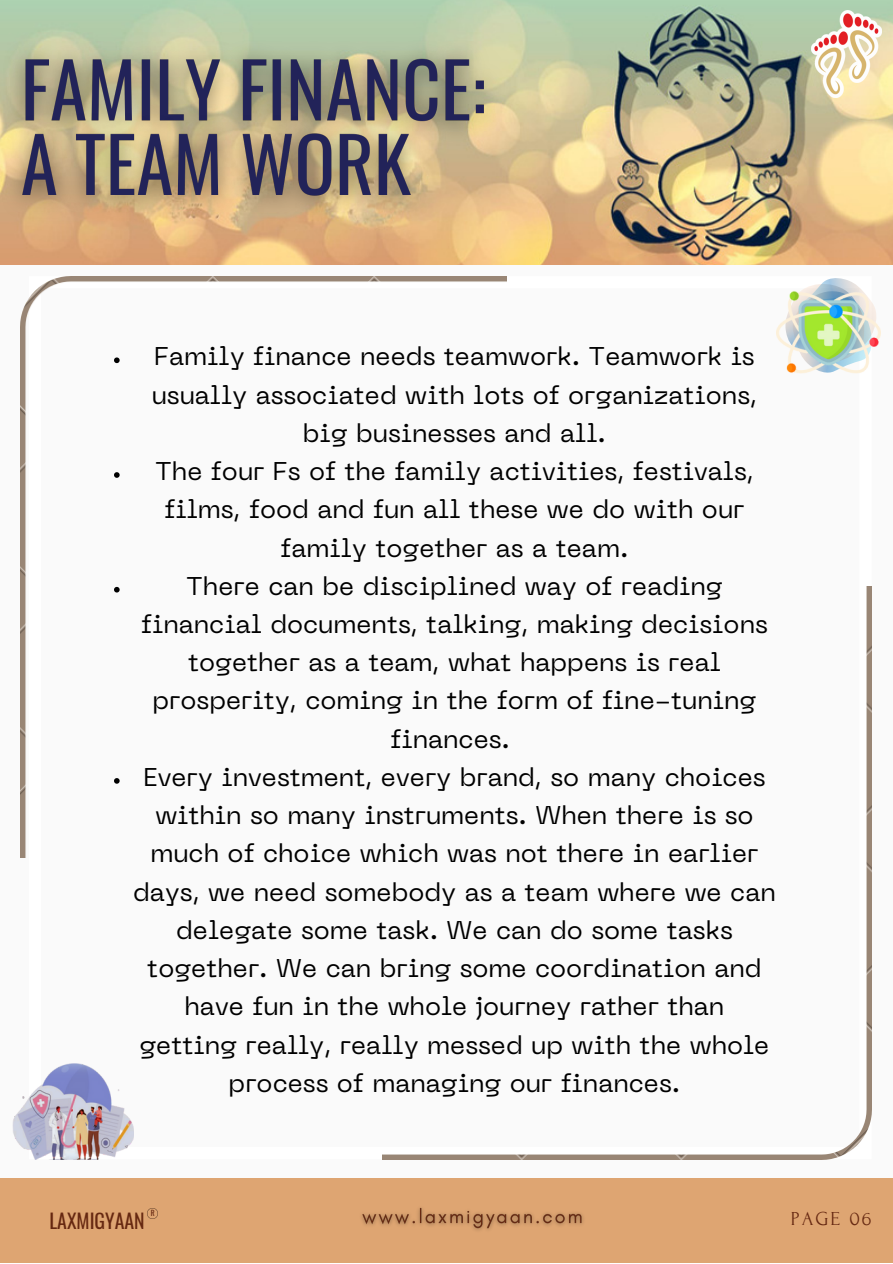
<style>
.page{position:relative;width:893px;height:1264px;background:#fff}
.page>*{position:absolute;margin:0;border:0;box-sizing:border-box;transform-origin:0 0}
.t1{font:25.5px/38.2px "PP Neue Machina";color:#000;text-align:center}
.t2{font:19.8px "Oswald";color:#662811}
.t3{font:19.8px "Forum";letter-spacing:.1em;color:#662811}
.t4{font:7.5px "Oswald";color:#662811}
</style>
<div class="page">
<div style="left:0;top:0;width:892px;height:1262px;background:#fafafa"></div>
<div style="left:0;top:1177px;width:892px;height:85px;background:#dea572"></div>
<img style="left:382px;top:586px;width:489px;height:573px">
<img style="left:776px;top:280px;width:104px;height:94px">
<img style="left:12px;top:1063px;width:122px;height:96px">
<img style="left:21px;top:276px;width:486px;height:581px">
<svg style="left:114px;top:357px;width:6px;height:6px"></svg>
<svg style="left:114px;top:472px;width:6px;height:6px"></svg>
<svg style="left:114px;top:587px;width:6px;height:5px"></svg>
<svg style="left:114px;top:778px;width:6px;height:5px"></svg>
<img style="left:361px;top:1207px;width:223px;height:24px">
<svg style="left:147px;top:1208px;width:11px;height:10px"></svg>
<img style="left:0;top:0;width:892px;height:264px">
<img style="left:811px;top:11px;width:70px;height:86px">
<img style="left:0;top:32px;width:516px;height:197px">
<p class="t1" style="left:152px;top:340px;width:606px">Family finance needs teamwork. Teamwork is usually associated with lots of organizations, big businesses and all.</p>
<p class="t1" style="left:155px;top:454px;width:600px">The four Fs of the family activities, festivals, films, food and fun all these we do with our family together as a team.</p>
<p class="t1" style="left:141px;top:569px;width:628px">There can be disciplined way of reading financial documents, talking, making decisions together as a team, what happens is real prosperity, coming in the form of fine-tuning finances.</p>
<p class="t1" style="left:133px;top:760px;width:644px">Every investment, every brand, so many choices within so many instruments. When there is so much of choice which was not there in earlier days, we need somebody as a team where we can delegate some task. We can do some tasks together. We can bring some coordination and have fun in the whole journey rather than getting really, really messed up with the whole process of managing our finances.</p>
<p class="t4" style="left:151px;top:1207px;width:5px">R</p>
<p class="t2" style="left:49px;top:1204px;width:97px">LAXMIGYAAN</p>
<p class="t3" style="left:790px;top:1208px;width:82px">PAGE 06</p>
</div>
